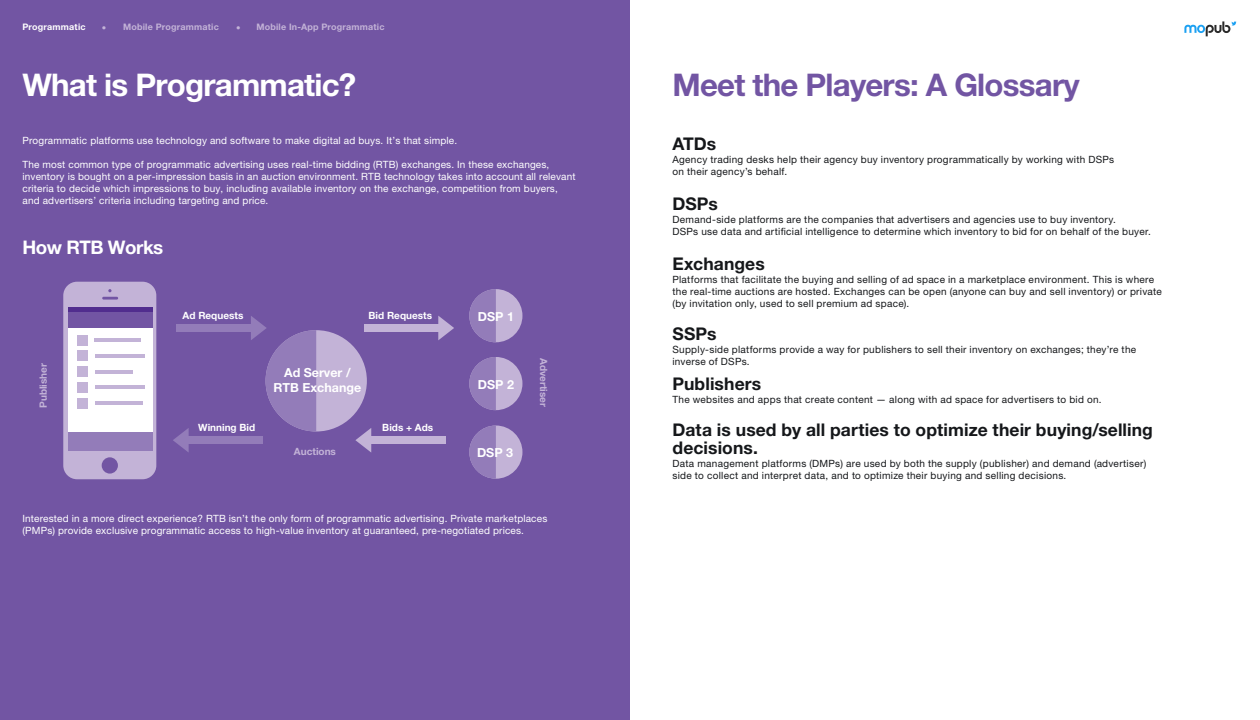
<style>
.page{position:relative;width:1260px;height:720px;background:#fff}
.page>*{position:absolute;margin:0;border:0;box-sizing:border-box;transform-origin:0 0}
.t1{font:700 31.25px "Helvetica Neue LT Pro";letter-spacing:-.025em;color:#7255a3}
.t2{font:700 31.25px "Helvetica Neue LT Pro";letter-spacing:-.025em;color:#fff}
.t3{font:700 18.75px "Helvetica Neue LT Pro";letter-spacing:-.025em;color:#fff}
.t4{font:700 17.5px/17.5px "Helvetica Neue LT Pro";letter-spacing:.005em;color:#15171a}
.t5{font:700 12.5px/15px "Helvetica Neue LT Pro";color:#fff;text-align:center}
.t6{font:10px/12px "Helvetica Neue LT Pro";letter-spacing:.03em;color:#15171a}
.t7{font:10px/12px "Helvetica Neue LT Pro";letter-spacing:.015em;color:#fff}
.t8{font:700 10px "Helvetica Neue LT Pro";color:#fff}
.t9{font:700 10px "Helvetica Neue LT Pro";color:#c3b3d7}
.t10{font:700 9px "Helvetica Neue LT Pro";letter-spacing:.02em;color:#c3b3d7}
.t11{font:700 9px "Helvetica Neue LT Pro";letter-spacing:.02em;color:#fff}
</style>
<div class="page">
<div style="left:0;top:0;width:630px;height:720px;background:#7255a3"></div>
<div style="left:63px;top:282px;width:93px;height:197px;background:#c3b3d7;border-radius:14px"></div>
<div style="left:102px;top:457px;width:16px;height:17px;background:#7255a3;border-radius:50%"></div>
<hr style="left:102px;top:297px;width:16px;height:3px;background:#7255a3">
<div style="left:68px;top:307px;width:84px;height:143px;background:#fff"></div>
<div style="left:68px;top:432px;width:84px;height:18px;background:#937cb9"></div>
<div style="left:77px;top:335px;width:11px;height:11px;background:#c3b3d7"></div>
<hr style="left:95px;top:338px;width:46px;height:4px;background:#c3b3d7">
<div style="left:68px;top:307px;width:84px;height:20px;background:#7255a3"></div>
<div style="left:68px;top:307px;width:84px;height:5px;background:#512d8e"></div>
<div style="left:77px;top:350px;width:11px;height:11px;background:#c3b3d7"></div>
<hr style="left:95px;top:354px;width:49px;height:4px;background:#c3b3d7">
<div style="left:77px;top:366px;width:11px;height:11px;background:#c3b3d7"></div>
<hr style="left:95px;top:370px;width:38px;height:4px;background:#c3b3d7">
<div style="left:77px;top:382px;width:11px;height:11px;background:#c3b3d7"></div>
<hr style="left:95px;top:385px;width:49px;height:4px;background:#c3b3d7">
<div style="left:77px;top:398px;width:11px;height:11px;background:#c3b3d7"></div>
<hr style="left:95px;top:401px;width:47px;height:4px;background:#c3b3d7">
<div style="left:266px;top:330px;width:101px;height:102px;background:#c3b3d7;border-radius:50%"></div>
<div style="left:469px;top:289px;width:53px;height:53px;background:#c3b3d7;border-radius:50%"></div>
<svg style="left:469px;top:289px;width:27px;height:53px"></svg>
<div style="left:469px;top:357px;width:53px;height:53px;background:#c3b3d7;border-radius:50%"></div>
<svg style="left:469px;top:357px;width:27px;height:53px"></svg>
<div style="left:469px;top:426px;width:53px;height:53px;background:#c3b3d7;border-radius:50%"></div>
<svg style="left:469px;top:426px;width:27px;height:53px"></svg>
<div style="left:177px;top:325px;width:74px;height:7px;background:#937cb9"></div>
<svg style="left:251px;top:316px;width:65px;height:116px"></svg>
<div style="left:364px;top:325px;width:75px;height:7px;background:#c3b3d7"></div>
<svg style="left:438px;top:316px;width:16px;height:24px"></svg>
<div style="left:188px;top:436px;width:75px;height:8px;background:#937cb9"></div>
<svg style="left:173px;top:428px;width:16px;height:24px"></svg>
<div style="left:371px;top:436px;width:75px;height:8px;background:#c3b3d7"></div>
<svg style="left:355px;top:428px;width:16px;height:24px"></svg>
<svg style="left:1184px;top:21px;width:52px;height:15px"></svg>
<p class="t11" style="left:22px;top:21px;width:65px">Programmatic</p>
<p class="t10" style="left:102px;top:21px;width:119px">• Mobile Programmatic</p>
<p class="t10" style="left:236px;top:21px;width:150px">• Mobile In-App Programmatic</p>
<h1 class="t2" style="left:22px;top:65px;width:335px">What is Programmatic?</h1>
<p class="t7" style="left:22px;top:135px;width:436px">Programmatic platforms use technology and software to make digital ad buys. It’s that simple.</p>
<p class="t7" style="left:22px;top:159px;width:555px">The most common type of programmatic advertising uses real-time bidding (RTB) exchanges. In these exchanges, inventory is bought on a per-impression basis in an auction environment. RTB technology takes into account all relevant criteria to decide which impressions to buy, including available inventory on the exchange, competition from buyers, and advertisers’ criteria including targeting and price.</p>
<h2 class="t3" style="left:22px;top:236px;width:142px">How RTB Works</h2>
<p class="t8" style="left:183px;top:309px;width:62px">Ad Requests</p>
<p class="t8" style="left:369px;top:309px;width:65px">Bid Requests</p>
<p class="t5" style="left:478px;top:308px;width:38px">DSP 1</p>
<p class="t9" style="left:37px;top:408px;width:46px;rotate:-90deg">Publisher</p>
<p class="t9" style="left:550px;top:358px;width:50px;rotate:90deg">Advertiser</p>
<p class="t5" style="left:274px;top:365px;width:89px">Ad Server /<br>RTB Exchange</p>
<p class="t5" style="left:478px;top:377px;width:38px">DSP 2</p>
<p class="t8" style="left:198px;top:422px;width:59px">Winning Bid</p>
<p class="t9" style="left:294px;top:445px;width:44px">Auctions</p>
<p class="t8" style="left:382px;top:422px;width:52px">Bids + Ads</p>
<p class="t5" style="left:477px;top:445px;width:38px">DSP 3</p>
<p class="t7" style="left:22px;top:512px;width:526px">Interested in a more direct experience? RTB isn’t the only form of programmatic advertising. Private marketplaces (PMPs) provide exclusive programmatic access to high-value inventory at guaranteed, pre-negotiated prices.</p>
<h1 class="t1" style="left:673px;top:65px;width:409px">Meet the Players: A Glossary</h1>
<h3 class="t4" style="left:673px;top:134px;width:45px">ATDs</h3>
<p class="t6" style="left:673px;top:153px;width:443px">Agency trading desks help their agency buy inventory programmatically by working with DSPs on their agency’s behalf.</p>
<h3 class="t4" style="left:673px;top:194px;width:47px">DSPs</h3>
<p class="t6" style="left:673px;top:213px;width:480px">Demand-side platforms are the companies that advertisers and agencies use to buy inventory.<br>DSPs use data and artificial intelligence to determine which inventory to bid for on behalf of the buyer.</p>
<h3 class="t4" style="left:673px;top:254px;width:94px">Exchanges</h3>
<p class="t6" style="left:673px;top:273px;width:491px">Platforms that facilitate the buying and selling of ad space in a marketplace environment. This is where the real-time auctions are hosted. Exchanges can be open (anyone can buy and sell inventory) or private (by invitation only, used to sell premium ad space).</p>
<h3 class="t4" style="left:673px;top:325px;width:46px">SSPs</h3>
<p class="t6" style="left:673px;top:344px;width:465px">Supply-side platforms provide a way for publishers to sell their inventory on exchanges; they’re the inverse of DSPs.</p>
<h3 class="t4" style="left:673px;top:374px;width:90px">Publishers</h3>
<p class="t6" style="left:673px;top:393px;width:431px">The websites and apps that create content — along with ad space for advertisers to bid on.</p>
<h3 class="t4" style="left:673px;top:421px;width:482px">Data is used by all parties to optimize their buying/selling decisions.</h3>
<p class="t6" style="left:673px;top:457px;width:475px">Data management platforms (DMPs) are used by both the supply (publisher) and demand (advertiser) side to collect and interpret data, and to optimize their buying and selling decisions.</p>
</div>
